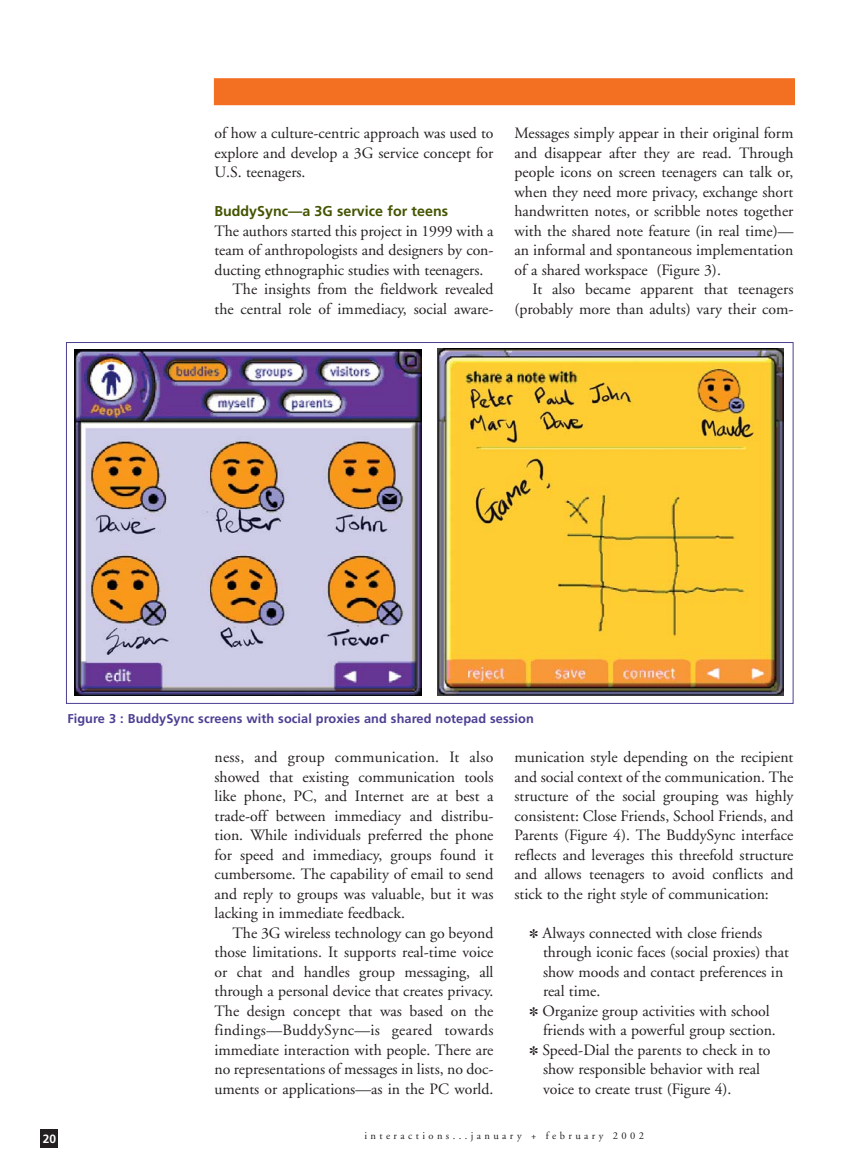
<style>
.page{position:relative;width:864px;height:1175px;background:#fff}
.page>*{position:absolute;margin:0;border:0;box-sizing:border-box;transform-origin:0 0}
.t1{font:15.75px/19.5px "Adobe Garamond";color:#231f20;text-align:justify}
.t2{font:700 14.25px "Frutiger";color:#435400}
.t3{font:700 12.75px "Frutiger";letter-spacing:.005em;color:#4d3f93}
.t4{font:700 12px "Frutiger";color:#fff}
.t5{font:10.5px "Adobe Garamond";letter-spacing:.325em;color:#231f20}
</style>
<div class="page">
<div style="left:40px;top:1130px;width:18px;height:18px;background:#231f20"></div>
<div style="left:214px;top:78px;width:581px;height:27px;background:#f36f21"></div>
<img style="left:75px;top:349px;width:347px;height:346px">
<img style="left:437px;top:349px;width:347px;height:346px">
<p class="t1" style="left:214px;top:125px;width:281px">of how a culture-centric approach was used to explore and develop a 3G service concept for U.S. teenagers.</p>
<p class="t2" style="left:214px;top:205px;width:235px">BuddySync—a 3G service for teens</p>
<p class="t1" style="left:214px;top:222px;width:280px">The authors started this project in 1999 with a</p>
<p class="t1" style="left:214px;top:242px;width:281px">team of anthropologists and designers by con-</p>
<p class="t1" style="left:214px;top:261px;width:270px">ducting ethnographic studies with teenagers.</p>
<p class="t1" style="left:233px;top:281px;width:263px">The insights from the fieldwork revealed</p>
<p class="t1" style="left:214px;top:300px;width:281px">the central role of immediacy, social aware-</p>
<p class="t1" style="left:514px;top:125px;width:281px">Messages simply appear in their original form and disappear after they are read. Through people icons on screen teenagers can talk or, when they need more privacy, exchange short handwritten notes, or scribble notes together with the shared note feature (in real time)— an informal and spontaneous implementation of a shared workspace (Figure 3).</p>
<p class="t1" style="left:514px;top:281px;width:281px;text-align:right">It also became apparent that teenagers (probably more than adults) vary their com-</p>
<p class="t3" style="left:67px;top:713px;width:468px">Figure 3 : BuddySync screens with social proxies and shared notepad session</p>
<p class="t1" style="left:214px;top:749px;width:281px">ness, and group communication. It also showed that existing communication tools like phone, PC, and Internet are at best a trade-off between immediacy and distribu&shy;tion. While individuals preferred the phone for speed and immediacy, groups found it cumbersome. The capability of email to send and reply to groups was valuable, but it was lacking in immediate feedback.</p>
<p class="t1" style="left:214px;top:924px;width:281px;text-indent:18px">The 3G wireless technology can go beyond those limitations. It supports real-time voice or chat and handles group messaging, all through a personal device that creates privacy.<br>The design concept that was based on the findings—BuddySync—is geared towards immediate interaction with people. There are no representations of messages in lists, no doc&shy;uments or applications—as in the PC world.</p>
<p class="t1" style="left:514px;top:749px;width:281px">munication style depending on the recipient and social context of the communication. The structure of the social grouping was highly consistent: Close Friends, School Friends, and Parents (Figure 4). The BuddySync interface reflects and leverages this threefold structure and allows teenagers to avoid conflicts and stick to the right style of communication:</p>
<p class="t1" style="left:530px;top:924px;width:234px">✽ Always connected with close friends</p>
<p class="t1" style="left:543px;top:944px;width:248px">through iconic faces (social proxies) that</p>
<p class="t1" style="left:543px;top:963px;width:242px">show moods and contact preferences in</p>
<p class="t1" style="left:543px;top:983px;width:59px">real time.</p>
<p class="t1" style="left:530px;top:1002px;width:242px">✽ Organize group activities with school</p>
<p class="t1" style="left:543px;top:1022px;width:234px">friends with a powerful group section.</p>
<p class="t1" style="left:530px;top:1041px;width:243px">✽ Speed-Dial the parents to check in to</p>
<p class="t1" style="left:543px;top:1061px;width:219px">show responsible behavior with real</p>
<p class="t1" style="left:543px;top:1080px;width:190px">voice to create trust (Figure 4).</p>
<p class="t4" style="left:43px;top:1133px;width:15px">20</p>
<p class="t5" style="left:364px;top:1131px;width:281px">interactions...january + february 2002</p>
</div>
